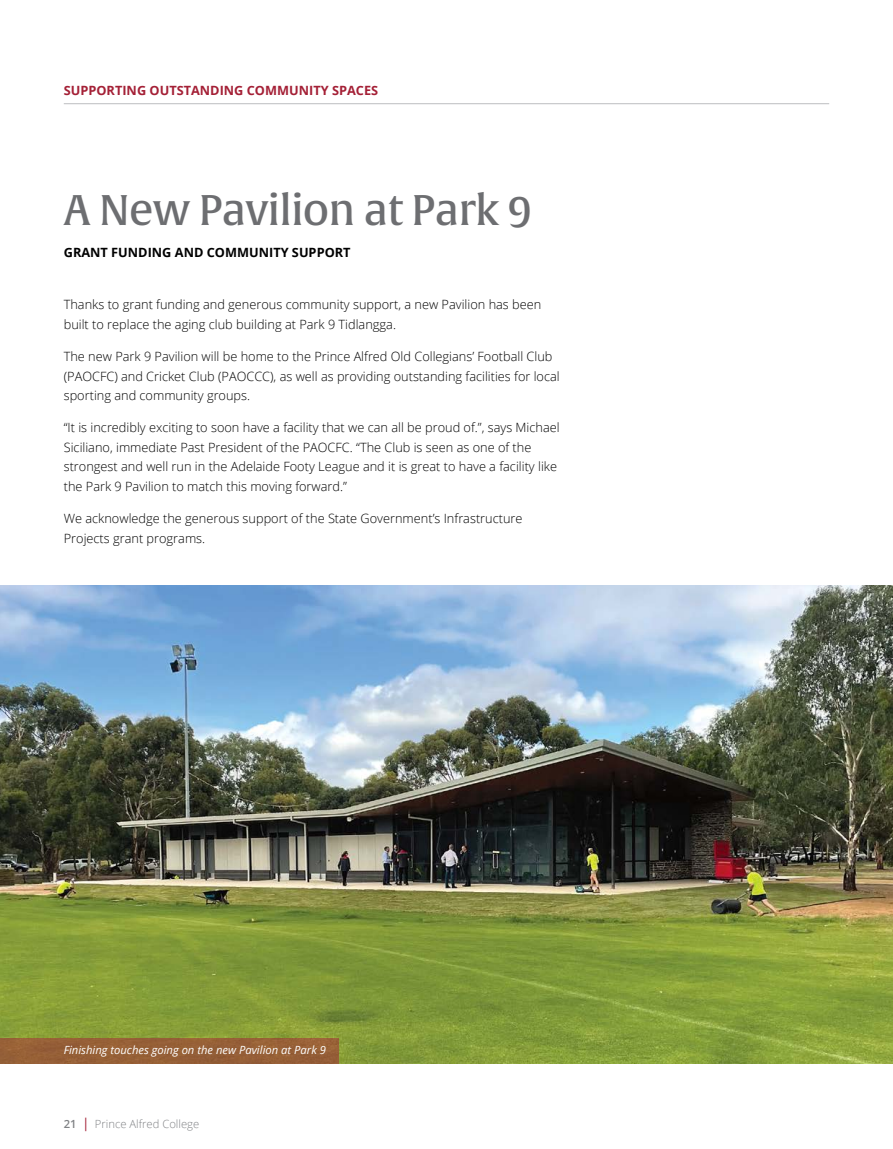
<style>
.page{position:relative;width:893px;height:1149px;background:#fff}
.page>*{position:absolute;margin:0;border:0;box-sizing:border-box;transform-origin:0 0}
.t1{font:42px "Alverata Md";letter-spacing:-.02em;color:#6d6e71}
.t2{font:300 12.75px/19.5px "Open Sans";color:#000}
.t3{font:700 12.75px "Open Sans";color:#a42036}
.t4{font:700 12.75px "Open Sans";color:#000}
.t5{font:italic 11.25px "Open Sans";color:#fff}
.t6{font:300 11.25px "Open Sans";color:#808285}
.s1{font-weight:600}
.s2{font-weight:400;font-size:13.5px;color:#a42036}
</style>
<div class="page">
<hr style="left:64px;top:103px;width:765px;height:1px;background:#bcbec0">
<img style="left:0;top:585px;width:893px;height:478px">
<div style="left:0;top:1037px;width:339px;height:26px;background:#966037"></div>
<p class="t3" style="left:64px;top:81px;width:316px">SUPPORTING OUTSTANDING COMMUNITY SPACES</p>
<h1 class="t1" style="left:64px;top:184px;width:470px">A New Pavilion at Park 9</h1>
<p class="t4" style="left:64px;top:243px;width:288px">GRANT FUNDING AND COMMUNITY SUPPORT</p>
<p class="t2" style="left:64px;top:294px;width:479px">Thanks to grant funding and generous community support, a new Pavilion has been built to replace the aging club building at Park 9 Tidlangga.</p>
<p class="t2" style="left:64px;top:346px;width:498px">The new Park 9 Pavilion will be home to the Prince Alfred Old Collegians’ Football Club (PAOCFC) and Cricket Club (PAOCCC), as well as providing outstanding facilities for local sporting and community groups.</p>
<p class="t2" style="left:64px;top:417px;width:497px">“It is incredibly exciting to soon have a facility that we can all be proud of.”, says Michael Siciliano, immediate Past President of the PAOCFC. “The Club is seen as one of the strongest and well run in the Adelaide Footy League and it is great to have a facility like the Park 9 Pavilion to match this moving forward.”</p>
<p class="t2" style="left:64px;top:508px;width:460px">We acknowledge the generous support of the State Government’s Infrastructure<br>Projects grant programs.</p>
<p class="t5" style="left:64px;top:1041px;width:264px">Finishing touches going on the new Pavilion at Park 9</p>
<p class="t6" style="left:64px;top:1115px;width:137px"><span class="s1">21</span> <span class="s2">|</span> Prince Alfred College</p>
</div>
